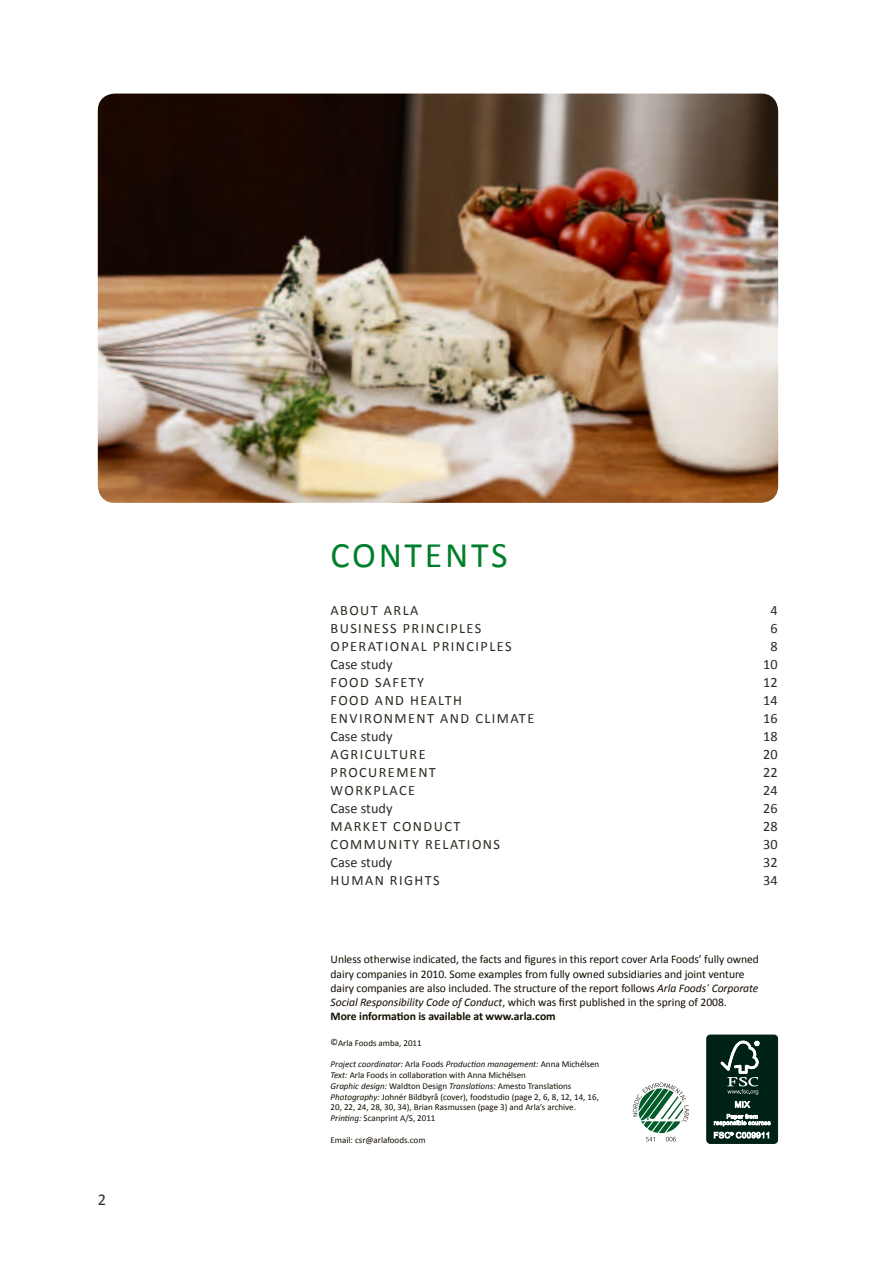
<style>
.page{position:relative;width:893px;height:1263px;background:#fff}
.page>*{position:absolute;margin:0;border:0;box-sizing:border-box;transform-origin:0 0}
.t1{font:36px "Calibri";letter-spacing:.075em;color:#007f2a}
.t2{font:16.5px "Calibri";color:#35312b}
.t3{font:14.25px "Calibri";letter-spacing:.1em;color:#2d2922}
.t4{font:14.25px "Calibri";color:#2d2922}
.t5{font:11.7px/14.2px "Calibri";letter-spacing:-.005em;color:#140d01}
.t6{font:9px/10.8px "Calibri";color:#140d01}
.s1{font-style:italic}
.s2{font-weight:700}
</style>
<div class="page">
<img style="left:98px;top:94px;width:680px;height:409px">
<svg style="left:633px;top:1083px;width:56px;height:58px"></svg>
<div style="left:707px;top:1035px;width:71px;height:108px;background:#002215;border-radius:4px"></div>
<div style="left:706px;top:1035px;width:72px;height:109px;border:1px solid #002215;border-radius:4px"></div>
<svg style="left:720px;top:1041px;width:39px;height:67px"></svg>
<svg style="left:714px;top:1114px;width:56px;height:12px"></svg>
<svg style="left:714px;top:1132px;width:55px;height:6px"></svg>
<h2 class="t2" style="left:98px;top:1189px;width:10px">2</h2>
<h1 class="t1" style="left:331px;top:533px;width:160px">conte nts</h1>
<h3 class="t3" style="left:331px;top:601px;width:86px">About arla</h3>
<h3 class="t3" style="left:770px;top:601px;width:9px">4</h3>
<h3 class="t3" style="left:331px;top:619px;width:52px">Business</h3>
<h3 class="t3" style="left:403px;top:619px;width:72px">principles</h3>
<h3 class="t3" style="left:770px;top:619px;width:9px">6</h3>
<h3 class="t3" style="left:331px;top:637px;width:29px">Operat</h3>
<h3 class="t3" style="left:385px;top:637px;width:120px">ional principles</h3>
<h3 class="t3" style="left:770px;top:637px;width:9px">8</h3>
<h3 class="t4" style="left:331px;top:655px;width:63px">Case study</h3>
<h3 class="t3" style="left:763px;top:655px;width:16px">10</h3>
<h3 class="t3" style="left:331px;top:673px;width:54px">Food safet</h3>
<h3 class="t3" style="left:417px;top:673px;width:8px">y</h3>
<h3 class="t3" style="left:763px;top:673px;width:16px">12</h3>
<h3 class="t3" style="left:331px;top:691px;width:133px">Food and health</h3>
<h3 class="t3" style="left:763px;top:691px;width:16px">14</h3>
<h3 class="t3" style="left:331px;top:709px;width:175px">Environment and climate</h3>
<h3 class="t3" style="left:763px;top:709px;width:16px">16</h3>
<h3 class="t4" style="left:331px;top:727px;width:63px">Case study</h3>
<h3 class="t3" style="left:763px;top:727px;width:16px">18</h3>
<h3 class="t3" style="left:331px;top:745px;width:69px">Agricu lture</h3>
<h3 class="t3" style="left:763px;top:745px;width:16px">20</h3>
<h3 class="t3" style="left:331px;top:763px;width:49px">Procureme</h3>
<h3 class="t3" style="left:418px;top:763px;width:16px">nt</h3>
<h3 class="t3" style="left:763px;top:763px;width:16px">22</h3>
<h3 class="t3" style="left:331px;top:781px;width:83px">Workplace</h3>
<h3 class="t3" style="left:763px;top:781px;width:16px">24</h3>
<h3 class="t4" style="left:331px;top:799px;width:63px">Case study</h3>
<h3 class="t3" style="left:763px;top:799px;width:16px">26</h3>
<h3 class="t3" style="left:331px;top:817px;width:129px">Market conduct</h3>
<h3 class="t3" style="left:763px;top:817px;width:16px">28</h3>
<h3 class="t3" style="left:331px;top:835px;width:33px">Commu</h3>
<h3 class="t3" style="left:388px;top:835px;width:111px">nity relations</h3>
<h3 class="t3" style="left:763px;top:835px;width:16px">30</h3>
<h3 class="t4" style="left:330px;top:853px;width:63px">Case study</h3>
<h3 class="t3" style="left:763px;top:853px;width:16px">32</h3>
<h3 class="t3" style="left:330px;top:871px;width:12px">Huma</h3>
<h3 class="t3" style="left:375px;top:871px;width:57px">n rights</h3>
<h3 class="t3" style="left:763px;top:871px;width:16px">34</h3>
<p class="t5" style="left:331px;top:952px;width:430px">Unless otherwise indicated, the facts and figures in this report cover Arla Foods’ fully owned dairy companies in 2010. Some examples from fully owned subsidiaries and joint venture dairy companies are also included. The structure of the report follows <span class="s1">Arla Foods̕ Corporate Social Responsibility Code of Conduct</span>, which was first published in the spring of 2008.<br><span class="s2">More information is available at www.arla.com</span></p>
<p class="t6" style="left:331px;top:1037px;width:93px">©Arla Foods amba, 2011</p>
<p class="t6" style="left:331px;top:1058px;width:270px"><span class="s1">Project coordinator:</span> Arla Foods <span class="s1">Production management:</span> Anna Michélsen <span class="s1">Text:</span> Arla Foods in collaboration with Anna Michélsen<br><span class="s1">Graphic design:</span> Waldton Design <span class="s1">Translations:</span> Amesto Translations <span class="s1">Photography:</span> Johnér Bildbyrå (cover), foodstudio (page 2, 6, 8, 12, 14, 16, 20, 22, 24, 28, 30, 34), Brian Rasmussen (page 3) and Arla’s archive.<br><span class="s1">Printing:</span> Scanprint A/S, 2011</p>
<p class="t6" style="left:331px;top:1134px;width:96px">Email: csr@arlafoods.com</p>
</div>
